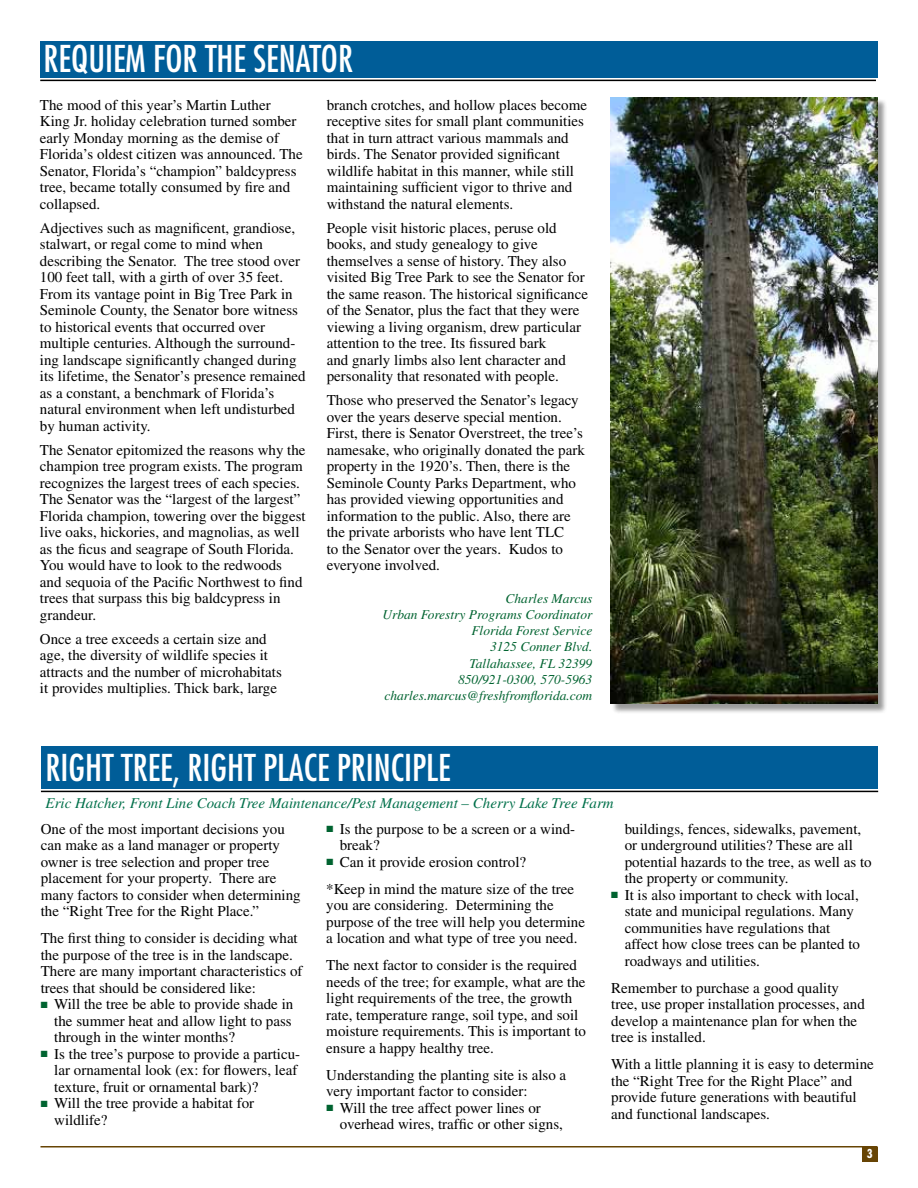
<style>
.page{position:relative;width:918px;height:1188px;background:#fff}
.page>*{position:absolute;margin:0;border:0;box-sizing:border-box;transform-origin:0 0}
.t1{font:condensed 36px "Futura";color:#fff}
.t2{font:15px/16.5px "Times";color:#000}
.t3{font:italic 15px "Times";color:#00704a}
.t4{font:italic 13.5px/16.2px "Times";color:#006330;text-align:right}
.t5{font:700 condensed 12px "Futura";color:#fff}
.s1{color:#006330}
</style>
<div class="page">
<hr style="left:40px;top:1146px;width:838px;height:2px;background:#674404">
<div style="left:862px;top:1147px;width:16px;height:15px;background:#674404"></div>
<div style="left:40px;top:41px;width:837px;height:37px;background:#005d98"></div>
<hr style="left:40px;top:80px;width:836px;height:1px;background:#000">
<div style="left:41px;top:746px;width:837px;height:43px;background:#005d98"></div>
<hr style="left:41px;top:791px;width:837px;height:1px;background:#000">
<div style="left:611px;top:99px;width:276px;height:615px;background:#000;opacity:.4"></div>
<img style="left:610px;top:98px;width:267px;height:606px">
<h1 class="t1" style="left:44px;top:36px;width:311px">REQUIEM FOR THE SENATOR</h1>
<p class="t2" style="left:40px;top:96px;width:264px">The mood of this year’s Martin Luther King Jr. holiday celebration turned somber early Monday morning as the demise of Florida’s oldest citizen was announced. The Senator, Florida’s “champion” baldcypress tree, became totally consumed by fire and collapsed.</p>
<p class="t2" style="left:40px;top:219px;width:267px">Adjectives such as magnificent, grandiose, stalwart, or regal come to mind when describing the Senator. The tree stood over 100 feet tall, with a girth of over 35 feet.<br>From its vantage point in Big Tree Park in Seminole County, the Senator bore witness to historical events that occurred over multiple centuries. Although the surround&shy;ing landscape significantly changed during its lifetime, the Senator’s presence remained as a constant, a benchmark of Florida’s natural environment when left undisturbed by human activity.</p>
<p class="t2" style="left:40px;top:441px;width:267px">The Senator epitomized the reasons why the champion tree program exists. The program recognizes the largest trees of each species.<br>The Senator was the “largest of the largest” Florida champion, towering over the biggest live oaks, hickories, and magnolias, as well as the ficus and seagrape of South Florida.<br>You would have to look to the redwoods and sequoia of the Pacific Northwest to find trees that surpass this big baldcypress in grandeur.</p>
<p class="t2" style="left:40px;top:630px;width:244px">Once a tree exceeds a certain size and age, the diversity of wildlife species it attracts and the number of microhabitats it provides multiplies. Thick bark, large</p>
<p class="t2" style="left:327px;top:96px;width:262px">branch crotches, and hollow places become receptive sites for small plant communities that in turn attract various mammals and birds. The Senator provided significant wildlife habitat in this manner, while still maintaining sufficient vigor to thrive and withstand the natural elements.</p>
<p class="t2" style="left:327px;top:219px;width:263px">People visit historic places, peruse old books, and study genealogy to give themselves a sense of history. They also visited Big Tree Park to see the Senator for the same reason. The historical significance of the Senator, plus the fact that they were viewing a living organism, drew particular attention to the tree. Its fissured bark<br>and gnarly limbs also lent character and personality that resonated with people.</p>
<p class="t2" style="left:327px;top:392px;width:260px">Those who preserved the Senator’s legacy over the years deserve special mention.<br>First, there is Senator Overstreet, the tree’s namesake, who originally donated the park property in the 1920’s. Then, there is the Seminole County Parks Department, who has provided viewing opportunities and information to the public. Also, there are the private arborists who have lent TLC<br>to the Senator over the years. Kudos to everyone involved.</p>
<p class="t4" style="left:382px;top:590px;width:212px">Charles Marcus<br>Urban Forestry Programs Coordinator<br>Florida Forest Service<br>3125 Conner Blvd.<br>Tallahassee, FL 32399<br>850/921-0300, 570-5963 charles.marcus@freshfromflorida.com</p>
<h1 class="t1" style="left:46px;top:745px;width:407px">RIGHT TREE, RIGHT PLACE PRINCIPLE</h1>
<p class="t3" style="left:46px;top:795px;width:570px">Eric Hatcher, Front Line Coach Tree Maintenance/Pest Management – Cherry Lake Tree Farm</p>
<p class="t2" style="left:41px;top:820px;width:261px">One of the most important decisions you can make as a land manager or property owner is tree selection and proper tree placement for your property. There are many factors to consider when determining the “Right Tree for the Right Place.”</p>
<p class="t2" style="left:41px;top:930px;width:263px">The first thing to consider is deciding what the purpose of the tree is in the landscape.<br>There are many important characteristics of trees that should be considered like:</p>
<p class="t2" style="left:54px;top:996px;width:241px;text-align:justify;text-indent:-13px"><span class="s1">■</span> Will the tree be able to provide shade in the summer heat and allow light to pass through in the winter months?</p>
<p class="t2" style="left:54px;top:1045px;width:247px;text-indent:-13px"><span class="s1">■</span> Is the tree’s purpose to provide a particu&shy;lar ornamental look (ex: for flowers, leaf texture, fruit or ornamental bark)?</p>
<p class="t2" style="left:54px;top:1095px;width:201px;text-indent:-13px"><span class="s1">■</span> Will the tree provide a habitat for wildlife?</p>
<p class="t2" style="left:340px;top:820px;width:237px;text-indent:-13px"><span class="s1">■</span> Is the purpose to be a screen or a wind&shy;break?</p>
<p class="t2" style="left:326px;top:848px;width:249px;line-height:27px"><span class="s1">■</span> Can it provide erosion control?<br>*Keep in mind the mature size of the tree</p>
<p class="t2" style="left:326px;top:897px;width:260px">you are considering. Determining the purpose of the tree will help you determine a location and what type of tree you need.</p>
<p class="t2" style="left:326px;top:957px;width:261px">The next factor to consider is the required needs of the tree; for example, what are the light requirements of the tree, the growth rate, temperature range, soil type, and soil moisture requirements. This is important to ensure a happy healthy tree.</p>
<p class="t2" style="left:326px;top:1066px;width:241px">Understanding the planting site is also a very important factor to consider:</p>
<p class="t2" style="left:340px;top:1099px;width:225px;text-indent:-13px"><span class="s1">■</span> Will the tree affect power lines or overhead wires, traffic or other signs,</p>
<p class="t2" style="left:625px;top:820px;width:249px">buildings, fences, sidewalks, pavement, or underground utilities? These are all potential hazards to the tree, as well as to the property or community.</p>
<p class="t2" style="left:625px;top:886px;width:237px;text-indent:-13px"><span class="s1">■</span> It is also important to check with local, state and municipal regulations. Many communities have regulations that affect how close trees can be planted to roadways and utilities.</p>
<p class="t2" style="left:611px;top:979px;width:255px">Remember to purchase a good quality tree, use proper installation processes, and develop a maintenance plan for when the tree is installed.</p>
<p class="t2" style="left:611px;top:1056px;width:264px">With a little planning it is easy to determine the “Right Tree for the Right Place” and provide future generations with beautiful and functional landscapes.</p>
<p class="t5" style="left:867px;top:1146px;width:7px">3</p>
</div>
